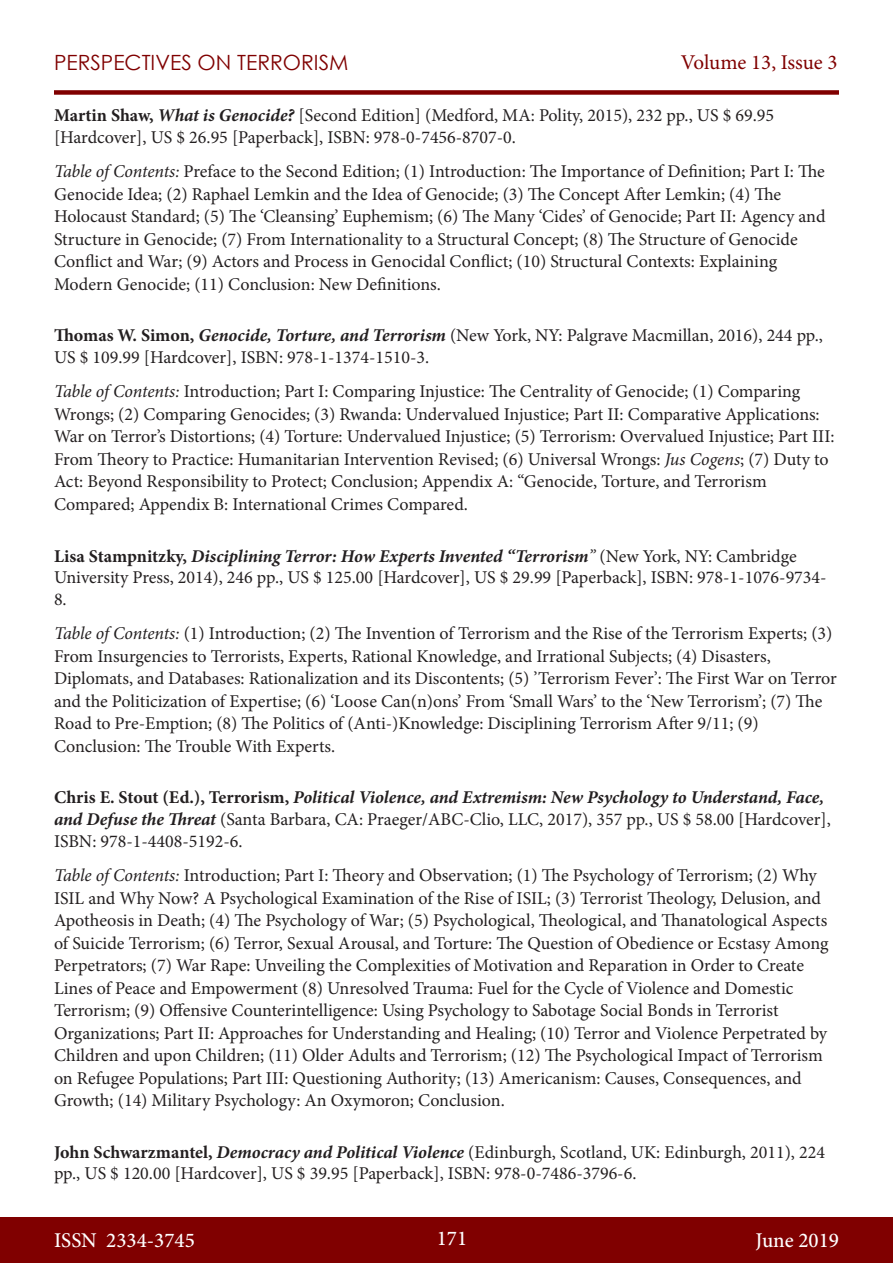
<style>
.page{position:relative;width:893px;height:1263px;background:#fff}
.page>*{position:absolute;margin:0;border:0;box-sizing:border-box;transform-origin:0 0}
.t1{font:500 21px "Minion Pro";color:#fff}
.t2{font:21px "Century Gothic";color:#800000}
.t3{font:21px "Minion Pro";letter-spacing:-.005em;color:#800000}
.Book_Review_First_Pa{font:18px/22.5px "Minion Pro";color:#231f20}
.s1{font-weight:700}
.s2{font-weight:700;font-style:italic}
.s3{font-style:italic}
</style>
<div class="page">
<div style="left:0;top:1217px;width:893px;height:46px;background:#800000"></div>
<div style="left:54px;top:90px;width:785px;height:5px;background:#800000"></div>
<p class="t2" style="left:54px;top:47px;width:296px">PERSPECTIVES ON TERRORISM</p>
<p class="t3" style="left:681px;top:48px;width:158px">Volume 13, Issue 3</p>
<p class="Book_Review_First_Pa" style="left:54px;top:105px;width:722px;line-height:21.6px"><span class="s1">Martin Shaw,</span> <span class="s2">What is Genocide?</span> [Second Edition] (Medford, MA: Polity, 2015), 232 pp., US $ 69.95 [Hardcover], US $ 26.95 [Paperback], ISBN: 978-0-7456-8707-0.</p>
<p class="Book_Review_First_Pa" style="left:54px;top:160px;width:773px"><span class="s3">Table of Contents:</span> Preface to the Second Edition; (1) Introduction: The Importance of Definition; Part I: The Genocide Idea; (2) Raphael Lemkin and the Idea of Genocide; (3) The Concept After Lemkin; (4) The Holocaust Standard; (5) The ‘Cleansing’ Euphemism; (6) The Many ‘Cides’ of Genocide; Part II: Agency and Structure in Genocide; (7) From Internationality to a Structural Concept; (8) The Structure of Genocide Conflict and War; (9) Actors and Process in Genocidal Conflict; (10) Structural Contexts: Explaining Modern Genocide; (11) Conclusion: New Definitions.</p>
<p class="Book_Review_First_Pa" style="left:54px;top:325px;width:770px;line-height:21.6px"><span class="s1">Thomas W. Simon,</span> <span class="s2">Genocide, Torture, and Terrorism</span> (New York, NY: Palgrave Macmillan, 2016), 244 pp.,<br>US $ 109.99 [Hardcover], ISBN: 978-1-1374-1510-3.</p>
<p class="Book_Review_First_Pa" style="left:54px;top:380px;width:782px"><span class="s3">Table of Contents:</span> Introduction; Part I: Comparing Injustice: The Centrality of Genocide; (1) Comparing Wrongs; (2) Comparing Genocides; (3) Rwanda: Undervalued Injustice; Part II: Comparative Applications:<br>War on Terror’s Distortions; (4) Torture: Undervalued Injustice; (5) Terrorism: Overvalued Injustice; Part III:<br>From Theory to Practice: Humanitarian Intervention Revised; (6) Universal Wrongs: <span class="s3">Jus Cogens</span>; (7) Duty to Act: Beyond Responsibility to Protect; Conclusion; Appendix A: “Genocide, Torture, and Terrorism Compared; Appendix B: International Crimes Compared.</p>
<p class="Book_Review_First_Pa" style="left:54px;top:545px;width:774px;line-height:21.6px"><span class="s1">Lisa Stampnitzky,</span> <span class="s2">Disciplining Terror: How Experts Invented “Terrorism</span><span class="s3">”</span> (New York, NY: Cambridge<br>University Press, 2014), 246 pp., US $ 125.00 [Hardcover], US $ 29.99 [Paperback], ISBN: 978-1-1076-9734-<br>8.</p>
<p class="Book_Review_First_Pa" style="left:54px;top:622px;width:784px"><span class="s3">Table of Contents:</span> (1) Introduction; (2) The Invention of Terrorism and the Rise of the Terrorism Experts; (3)<br>From Insurgencies to Terrorists, Experts, Rational Knowledge, and Irrational Subjects; (4) Disasters, Diplomats, and Databases: Rationalization and its Discontents; (5) ’Terrorism Fever’: The First War on Terror and the Politicization of Expertise; (6) ‘Loose Can(n)ons’ From ‘Small Wars’ to the ‘New Terrorism’; (7) The Road to Pre-Emption; (8) The Politics of (Anti-)Knowledge: Disciplining Terrorism After 9/11; (9)<br>Conclusion: The Trouble With Experts.</p>
<p class="Book_Review_First_Pa" style="left:54px;top:787px;width:778px;line-height:21.6px"><span class="s1">Chris E. Stout (Ed.), Terrorism,</span> <span class="s2">Political Violence, and Extremism: New Psychology to Understand, Face, and Defuse the Threat</span> (Santa Barbara, CA: Praeger/ABC-Clio, LLC, 2017), 357 pp., US $ 58.00 [Hardcover],<br>ISBN: 978-1-4408-5192-6.</p>
<p class="Book_Review_First_Pa" style="left:54px;top:864px;width:776px"><span class="s3">Table of Contents:</span> Introduction; Part I: Theory and Observation; (1) The Psychology of Terrorism; (2) Why ISIL and Why Now? A Psychological Examination of the Rise of ISIL; (3) Terrorist Theology, Delusion, and Apotheosis in Death; (4) The Psychology of War; (5) Psychological, Theological, and Thanatological Aspects of Suicide Terrorism; (6) Terror, Sexual Arousal, and Torture: The Question of Obedience or Ecstasy Among Perpetrators; (7) War Rape: Unveiling the Complexities of Motivation and Reparation in Order to Create Lines of Peace and Empowerment (8) Unresolved Trauma: Fuel for the Cycle of Violence and Domestic Terrorism; (9) Offensive Counterintelligence: Using Psychology to Sabotage Social Bonds in Terrorist Organizations; Part II: Approaches for Understanding and Healing; (10) Terror and Violence Perpetrated by Children and upon Children; (11) Older Adults and Terrorism; (12) The Psychological Impact of Terrorism on Refugee Populations; Part III: Questioning Authority; (13) Americanism: Causes, Consequences, and Growth; (14) Military Psychology: An Oxymoron; Conclusion.</p>
<p class="Book_Review_First_Pa" style="left:54px;top:1141px;width:772px;line-height:21.6px"><span class="s1">John Schwarzmantel,</span> <span class="s2">Democracy and Political Violence</span> (Edinburgh, Scotland, UK: Edinburgh, 2011), 224 pp., US $ 120.00 [Hardcover], US $ 39.95 [Paperback], ISBN: 978-0-7486-3796-6.</p>
<p class="t1" style="left:54px;top:1226px;width:142px">ISSN 2334-3745</p>
<p class="t1" style="left:437px;top:1224px;width:32px">171</p>
<p class="t1" style="left:756px;top:1226px;width:85px">June 2019</p>
</div>
